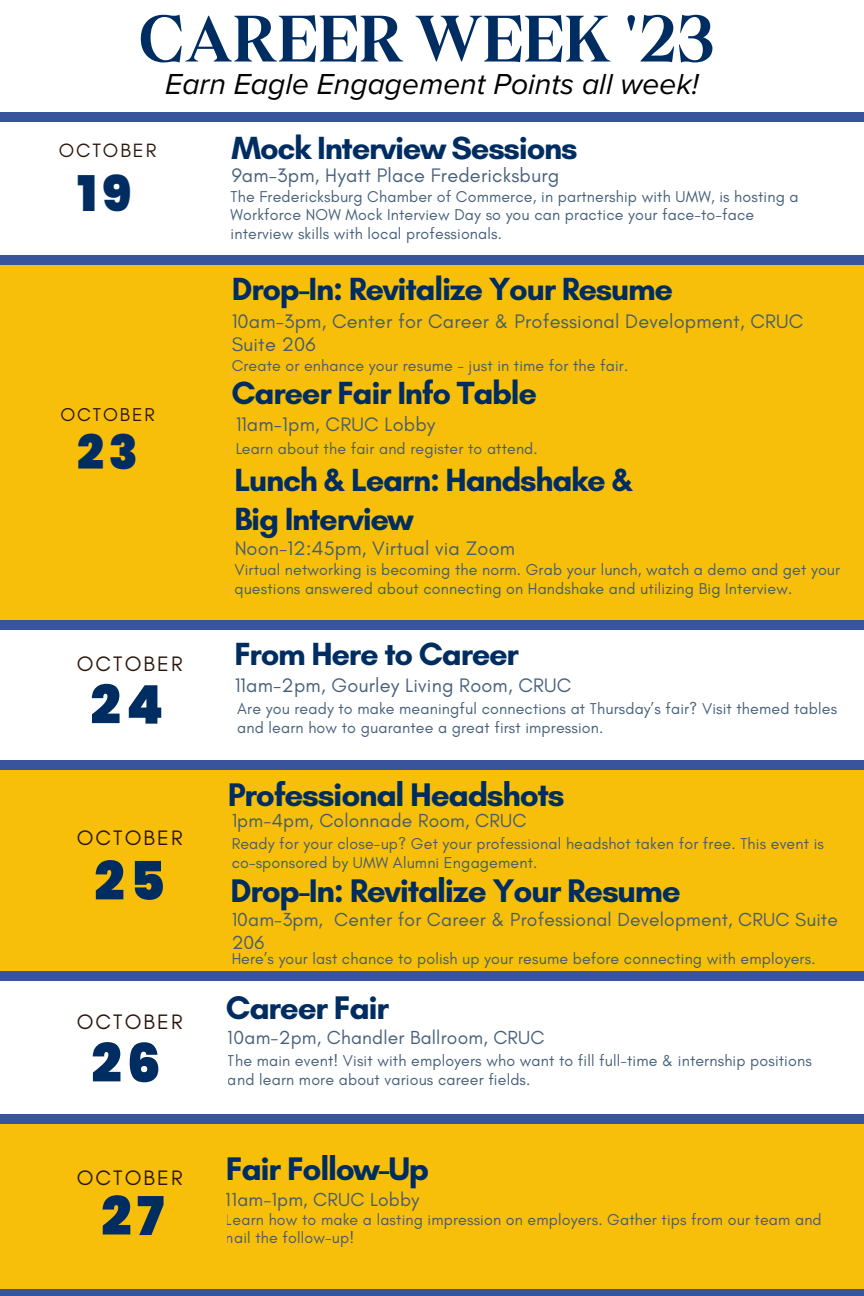
<style>
.page{position:relative;width:864px;height:1296px;background:#fff}
.page>*{position:absolute;margin:0;border:0;box-sizing:border-box;transform-origin:0 0}
.t1{font:700 66px "Stroma";color:#002d61}
.t2{font:900 53.4px "Poppins";letter-spacing:.1em;color:#002d61}
.t3{font:900 49.2px "Poppins";color:#002d61}
.t4{font:900 47.4px "Poppins";color:#002d61}
.t5{font:700 33.4px "Glacial Indifference";letter-spacing:-.04em;color:#002d61}
.t6{font:700 32.6px "Glacial Indifference";letter-spacing:-.04em;color:#002d61}
.t7{font:italic 30px "Proxima Nova";color:#000}
.t8{font:21.2px "Glacial Indifference";letter-spacing:.1em;color:#2b160c}
.t9{font:20px/23.6px "Glacial Indifference";letter-spacing:.01em;color:#3b5672}
.t10{font:19.6px "Glacial Indifference";letter-spacing:.1em;color:#2b160c}
.t11{font:19.2px/22.4px "Glacial Indifference";letter-spacing:.01em;color:#3b5672}
.t12{font:19px "Glacial Indifference";letter-spacing:.1em;color:#2b160c}
.t13{font:16px/18.4px "Glacial Indifference";letter-spacing:.01em;color:#3b5672}
</style>
<div class="page">
<div style="left:0;top:255px;width:864px;height:375px;background:#f7bf0a"></div>
<div style="left:0;top:765px;width:864px;height:208px;background:#f7bf0a"></div>
<div style="left:0;top:1114px;width:864px;height:177px;background:#f7bf0a"></div>
<div style="left:0;top:255px;width:864px;height:10px;background:#38559c"></div>
<div style="left:0;top:112px;width:864px;height:10px;background:#38559c"></div>
<div style="left:0;top:620px;width:864px;height:10px;background:#38559c"></div>
<div style="left:0;top:760px;width:864px;height:10px;background:#38559c"></div>
<div style="left:0;top:971px;width:864px;height:10px;background:#38559c"></div>
<div style="left:0;top:1114px;width:864px;height:10px;background:#38559c"></div>
<div style="left:0;top:1289px;width:864px;height:7px;background:#38559c"></div>
<p class="t1" style="left:138px;top:14px;width:578px">CAREER WEEK '23</p>
<p class="t7" style="left:165px;top:70px;width:535px">Earn Eagle Engagement Points all week!</p>
<p class="t10" style="left:59px;top:138px;width:99px">OCTOBER</p>
<p class="t3" style="left:78px;top:159px;width:55px">19</p>
<p class="t12" style="left:60px;top:403px;width:96px">OCTOBER</p>
<p class="t4" style="left:77px;top:419px;width:62px">23</p>
<p class="t8" style="left:77px;top:651px;width:108px">OCTOBER</p>
<p class="t2" style="left:91px;top:668px;width:75px">24</p>
<p class="t8" style="left:77px;top:825px;width:108px">OCTOBER</p>
<p class="t2" style="left:94px;top:844px;width:72px">25</p>
<p class="t8" style="left:77px;top:1009px;width:108px">OCTOBER</p>
<p class="t2" style="left:91px;top:1026px;width:71px">26</p>
<p class="t8" style="left:77px;top:1165px;width:108px">OCTOBER</p>
<p class="t2" style="left:101px;top:1179px;width:64px">27</p>
<p class="t6" style="left:232px;top:128px;width:347px">Mock Interview Sessions</p>
<p class="t9" style="left:232px;top:163px;width:329px">9am-3pm, Hyatt Place Fredericksburg</p>
<p class="t13" style="left:231px;top:187px;width:570px">The Fredericksburg Chamber of Commerce, in partnership with UMW, is hosting a<br>Workforce NOW Mock Interview Day so you can practice your face-to-face interview skills with local professionals.</p>
<p class="t6" style="left:232px;top:269px;width:443px">Drop-In: Revitalize Your Resume</p>
<p class="t9" style="left:232px;top:309px;width:573px">10am-3pm, Center for Career &amp; Professional Development, CRUC<br>Suite 206</p>
<p class="t13" style="left:232px;top:356px;width:398px">Create or enhance your resume - just in time for the fair.</p>
<p class="t6" style="left:232px;top:373px;width:307px">Career Fair Info Table</p>
<p class="t9" style="left:235px;top:412px;width:202px">11am-1pm, CRUC Lobby</p>
<p class="t13" style="left:235px;top:439px;width:304px">Learn about the fair and register to attend.</p>
<p class="t6" style="left:234px;top:460px;width:400px">Lunch &amp; Learn: Handshake &amp;</p>
<p class="t6" style="left:234px;top:499px;width:181px">Big Interview</p>
<p class="t9" style="left:234px;top:537px;width:282px">Noon-12:45pm, Virtual via Zoom</p>
<p class="t13" style="left:234px;top:561px;width:607px">Virtual networking is becoming the norm. Grab your lunch, watch a demo and get your questions answered about connecting on Handshake and utilizing Big Interview.</p>
<p class="t6" style="left:234px;top:634px;width:286px">From Here to Career</p>
<p class="t9" style="left:234px;top:674px;width:339px">11am-2pm, Gourley Living Room, CRUC</p>
<p class="t13" style="left:237px;top:699px;width:601px">Are you ready to make meaningful connections at Thursday’s fair? Visit themed tables and learn how to guarantee a great first impression.</p>
<p class="t5" style="left:228px;top:774px;width:338px">Professional Headshots</p>
<p class="t11" style="left:232px;top:809px;width:296px">1pm-4pm, Colonnade Room, CRUC</p>
<p class="t13" style="left:232px;top:835px;width:594px">Ready for your close-up? Get your professional headshot taken for free. This event is co-sponsored by UMW Alumni Engagement.</p>
<p class="t5" style="left:231px;top:871px;width:452px">Drop-In: Revitalize Your Resume</p>
<p class="t11" style="left:232px;top:908px;width:608px">10am-3pm, Center for Career &amp; Professional Development, CRUC Suite<br>206</p>
<p class="t13" style="left:232px;top:950px;width:586px">Here’s your last chance to polish up your resume before connecting with employers.</p>
<p class="t5" style="left:226px;top:987px;width:165px">Career Fair</p>
<p class="t11" style="left:228px;top:1026px;width:318px">10am-2pm, Chandler Ballroom, CRUC</p>
<p class="t13" style="left:228px;top:1051px;width:585px">The main event! Visit with employers who want to fill full-time &amp; internship positions and learn more about various career fields.</p>
<p class="t5" style="left:226px;top:1148px;width:205px">Fair Follow-Up</p>
<p class="t11" style="left:226px;top:1188px;width:195px">11am-1pm, CRUC Lobby</p>
<p class="t13" style="left:226px;top:1210px;width:597px">Learn how to make a lasting impression on employers. Gather tips from our team and nail the follow-up!</p>
</div>
